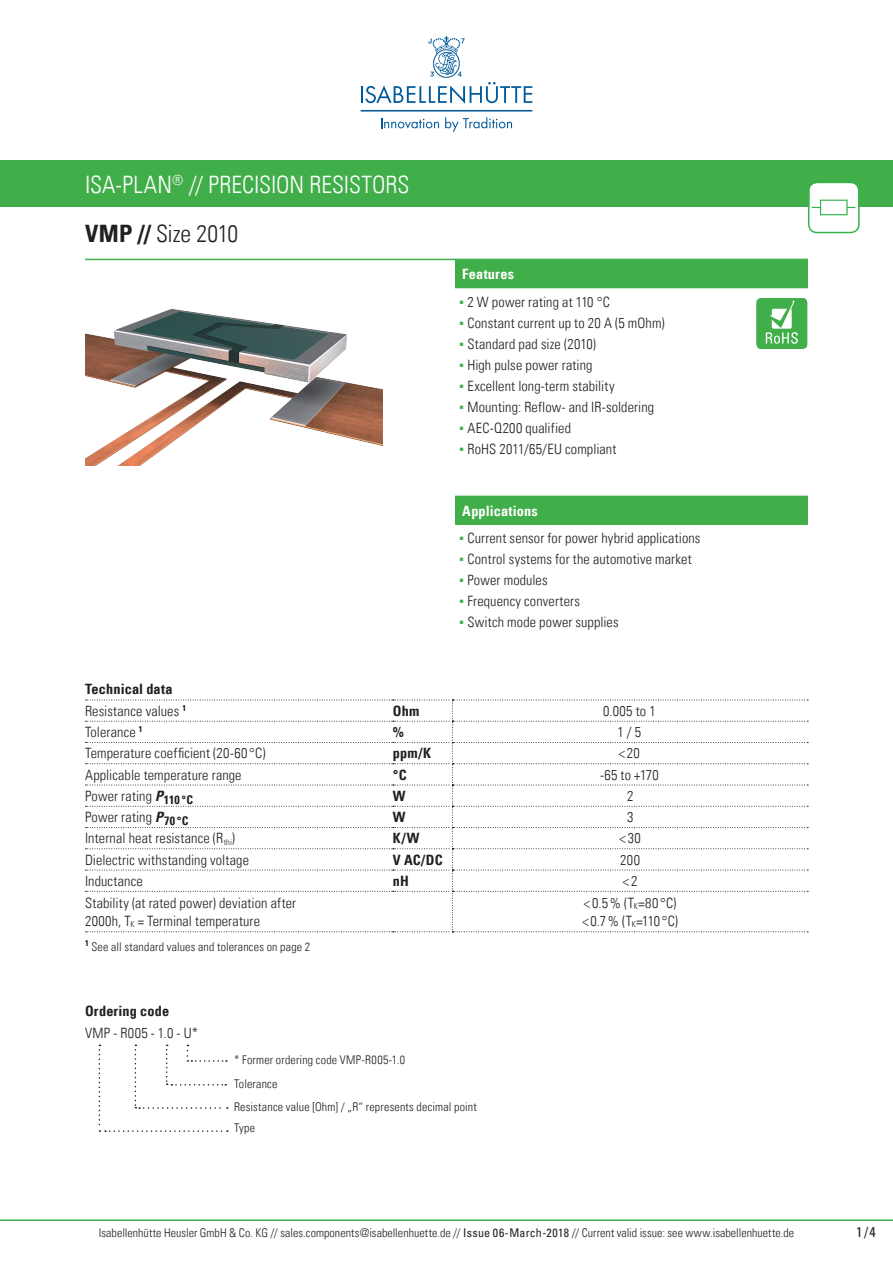
<style>
.page{position:relative;width:893px;height:1263px;background:#fff}
.page>*{position:absolute;margin:0;border:0;box-sizing:border-box;transform-origin:0 0}
.t1{font:24px/49.5px "Univers Com 47 Light Cond";color:#fff}
.t2{font:14.25px/18px "Univers Com 47 Light Cond";letter-spacing:.01em;color:#231f20}
.t3{font:14.25px "Univers Com 67 Bold Cond";letter-spacing:.01em;color:#231f20}
.t4{font:14.25px "Univers Com 67 Bold Cond";letter-spacing:.015em;color:#fff}
.t5{font:condensed 14.25px "Univers Com 57";color:#231f20}
.t6{font:12px/24px "Univers Com 47 Light Cond";letter-spacing:.01em;color:#231f20}
.s1{font-family:"Univers Com 67 Bold Cond";color:#231f20}
.s2{color:#231f20}
.s3{font-family:"Arial Narrow";color:#40ae49}
.s4{font-family:"Univers Com 67 Bold Cond Obl"}
.s5{font-family:"Univers Com 57";font-stretch:condensed}
</style>
<div class="page">
<hr style="left:0;top:1219px;width:893px;height:2px;background:#40ae49">
<svg style="left:381px;top:118px;width:58px;height:11px"></svg>
<svg style="left:445px;top:117px;width:67px;height:15px"></svg>
<svg style="left:361px;top:36px;width:171px;height:68px"></svg>
<hr style="left:361px;top:110px;width:171px;height:2px;background:#00599b">
<div style="left:0;top:161px;width:893px;height:46px;background:#40ae49"></div>
<hr style="left:85px;top:259px;width:723px;height:1px;background:#40ae49">
<svg style="left:808px;top:183px;width:52px;height:50px"></svg>
<div style="left:455px;top:259px;width:353px;height:29px;background:#40ae49"></div>
<div style="left:455px;top:496px;width:353px;height:29px;background:#40ae49"></div>
<svg style="left:85px;top:699px;width:723px;height:233px"></svg>
<svg style="left:99px;top:1044px;width:129px;height:88px"></svg>
<div style="left:756px;top:298px;width:51px;height:51px;background:#40ae49;border-radius:5px"></div>
<svg style="left:766px;top:300px;width:32px;height:44px"></svg>
<img style="left:85px;top:308px;width:298px;height:157px">
<h1 class="t1" style="left:85px;top:159px;width:326px">ISA-PLAN<sup>®</sup> // PRECISION RESISTORS<br><span class="s1">VMP //</span> <span class="s2">Size 2010</span></h1>
<p class="t4" style="left:462px;top:265px;width:53px">Features</p>
<p class="t2" style="left:459px;top:293px;width:152px"><span class="s3">▪</span> 2 W power rating at 110 °C</p>
<p class="t2" style="left:459px;top:314px;width:207px"><span class="s3">▪</span> Constant current up to 20 A (5 mOhm)</p>
<p class="t2" style="left:459px;top:335px;width:138px"><span class="s3">▪</span> Standard pad size (2010)</p>
<p class="t2" style="left:459px;top:356px;width:135px"><span class="s3">▪</span> High pulse power rating</p>
<p class="t2" style="left:459px;top:377px;width:157px"><span class="s3">▪</span> Excellent long-term stability</p>
<p class="t2" style="left:459px;top:398px;width:196px"><span class="s3">▪</span> Mounting: Reflow- and IR-soldering</p>
<p class="t2" style="left:459px;top:419px;width:113px"><span class="s3">▪</span> AEC-Q200 qualified</p>
<p class="t2" style="left:459px;top:440px;width:159px"><span class="s3">▪</span> RoHS 2011/65/EU compliant</p>
<p class="t4" style="left:462px;top:502px;width:77px">Applications</p>
<p class="t2" style="left:459px;top:529px;width:243px"><span class="s3">▪</span> Current sensor for power hybrid applications</p>
<p class="t2" style="left:459px;top:550px;width:234px"><span class="s3">▪</span> Control systems for the automotive market</p>
<p class="t2" style="left:459px;top:571px;width:90px"><span class="s3">▪</span> Power modules</p>
<p class="t2" style="left:459px;top:592px;width:122px"><span class="s3">▪</span> Frequency converters</p>
<p class="t2" style="left:459px;top:613px;width:161px"><span class="s3">▪</span> Switch mode power supplies</p>
<p class="t3" style="left:85px;top:680px;width:89px">Technical data</p>
<p class="t2" style="left:85px;top:702px;width:103px">Resistance values <sup>1</sup></p>
<p class="t3" style="left:393px;top:702px;width:28px">Ohm</p>
<p class="t2" style="left:603px;top:702px;width:54px">0.005 to 1</p>
<p class="t2" style="left:85px;top:723px;width:59px">Tolerance <sup>1</sup></p>
<p class="t3" style="left:393px;top:723px;width:13px">%</p>
<p class="t2" style="left:617px;top:723px;width:25px">1 / 5</p>
<p class="t2" style="left:85px;top:744px;width:182px">Temperature coefficient (20-60 °C)</p>
<p class="t3" style="left:393px;top:744px;width:40px">ppm/K</p>
<p class="t2" style="left:619px;top:744px;width:23px">&lt;20</p>
<p class="t2" style="left:85px;top:765px;width:158px">Applicable temperature range</p>
<p class="t3" style="left:393px;top:766px;width:15px">°C</p>
<p class="t2" style="left:600px;top:765px;width:60px">-65 to +170</p>
<p class="t2" style="left:85px;top:787px;width:110px">Power rating <span class="s4">P</span><sub>110</sub> <sub>°C</sub></p>
<p class="t3" style="left:393px;top:787px;width:14px">W</p>
<p class="t2" style="left:627px;top:787px;width:8px">2</p>
<p class="t2" style="left:85px;top:808px;width:105px">Power rating <span class="s4">P</span><sub>70</sub> <sub>°C</sub></p>
<p class="t3" style="left:393px;top:808px;width:14px">W</p>
<p class="t2" style="left:627px;top:808px;width:8px">3</p>
<p class="t2" style="left:85px;top:829px;width:152px">Internal heat resistance (R<sub>thi</sub>)</p>
<p class="t3" style="left:393px;top:829px;width:28px">K/W</p>
<p class="t2" style="left:620px;top:829px;width:23px">&lt;30</p>
<p class="t2" style="left:85px;top:850px;width:165px">Dielectric withstanding voltage</p>
<p class="t3" style="left:393px;top:851px;width:51px">V AC/DC</p>
<p class="t2" style="left:620px;top:850px;width:21px">200</p>
<p class="t2" style="left:85px;top:872px;width:59px">Inductance</p>
<p class="t3" style="left:393px;top:872px;width:18px">nH</p>
<p class="t2" style="left:623px;top:872px;width:16px">&lt;2</p>
<p class="t2" style="left:85px;top:894px;width:213px">Stability (at rated power) deviation after<br>2000h, T<sub>K</sub> = Terminal temperature</p>
<p class="t2" style="left:582px;top:894px;width:97px">&lt;0.5% (T<sub>K</sub>=80°C) &lt; 0.7% (T<sub>K</sub>=110 °C)</p>
<p class="t6" style="left:85px;top:934px;width:227px"><sup>1</sup> See all standard values and tolerances on page 2</p>
<p class="t3" style="left:85px;top:1002px;width:86px">Ordering code</p>
<p class="t2" style="left:85px;top:1024px;width:115px">VMP - R005 - 1.0 - U*</p>
<p class="t6" style="left:234px;top:1048px;width:172px">* Former ordering code VMP-R005-1.0<br>Tolerance</p>
<p class="t6" style="left:234px;top:1096px;width:244px;line-height:21px">Resistance value [Ohm] / „R“ represents decimal point<br>Type</p>
<p class="t6" style="left:99px;top:1220px;width:697px">Isabellenhütte Heusler GmbH &amp; Co. KG // sales.components@isabellenhuette.de // <span class="s5">Issue 06-March-2018</span> // Current valid issue: see www.isabellenhuette.de</p>
<p class="t5" style="left:856px;top:1222px;width:21px">1/4</p>
</div>
